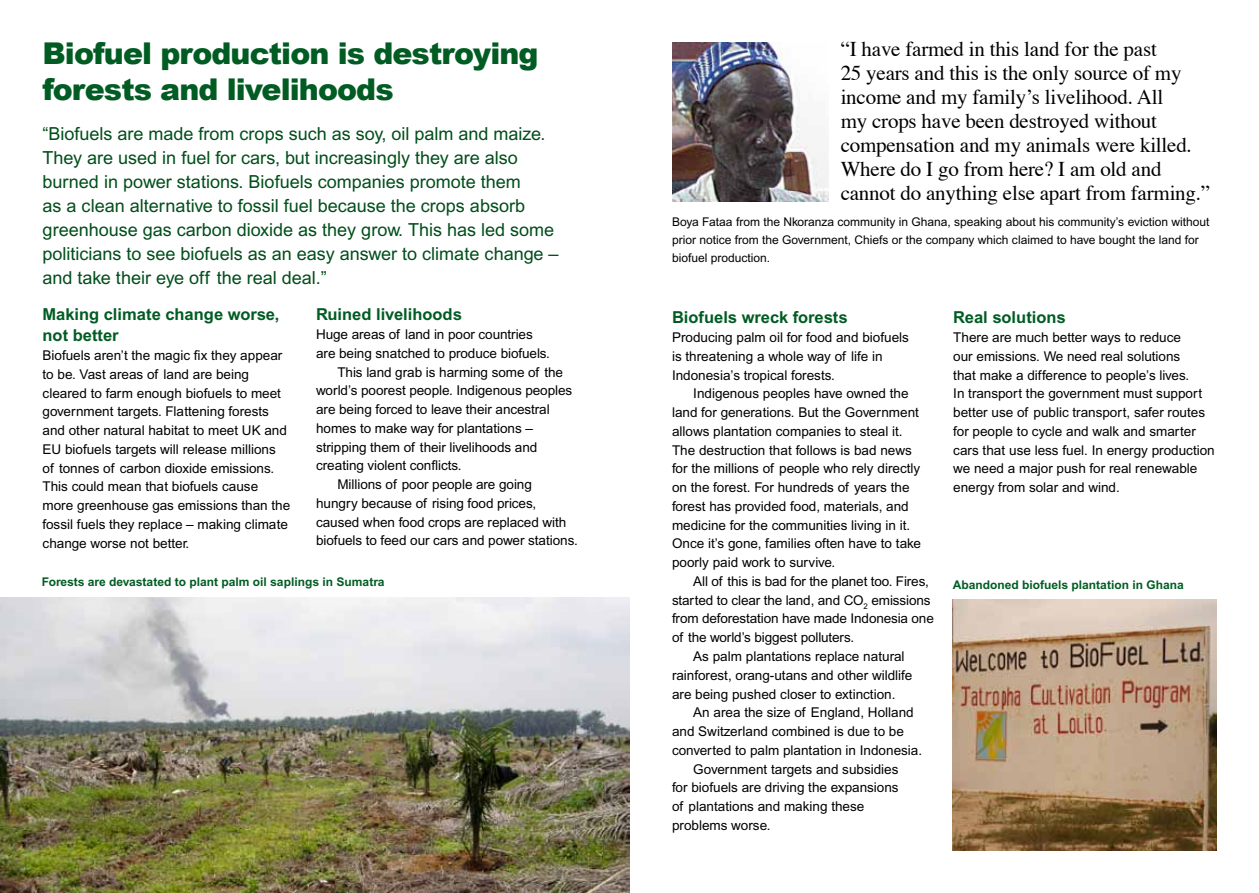
<style>
.page{position:relative;width:1259px;height:893px;background:#fff}
.page>*{position:absolute;margin:0;border:0;box-sizing:border-box;transform-origin:0 0}
.t1{font:900 30px/36px "Arial";letter-spacing:-.03em;color:#005c23}
.t2{font:21px/24px "Times";letter-spacing:-.01em;color:#000}
.t3{font:18px/24px "Arial";color:#004e1a}
.t4{font:700 16.5px/21px "Arial";color:#005c23}
.t5{font:13.5px/18.8px "Arial";color:#000}
.t6{font:12px/18px "Arial";color:#000}
.t7{font:700 12px "Arial";color:#005c23}
</style>
<div class="page">
<img style="left:672px;top:43px;width:157px;height:158px">
<img style="left:952px;top:600px;width:264px;height:250px">
<img style="left:0;top:597px;width:629px;height:296px">
<h1 class="t1" style="left:43px;top:36px;width:497px">Biofuel production is destroying forests and livelihoods</h1>
<p class="t3" style="left:43px;top:122px;width:517px">“Biofuels are made from crops such as soy, oil palm and maize.<br>They are used in fuel for cars, but increasingly they are also burned in power stations. Biofuels companies promote them<br>as a clean alternative to fossil fuel because the crops absorb greenhouse gas carbon dioxide as they grow. This has led some politicians to see biofuels as an easy answer to climate change – and take their eye off the real deal.”</p>
<p class="t4" style="left:43px;top:304px;width:238px">Making climate change worse, not better</p>
<p class="t5" style="left:43px;top:346px;width:249px">Biofuels aren’t the magic fix they appear to be. Vast areas of land are being cleared to farm enough biofuels to meet government targets. Flattening forests and other natural habitat to meet UK and EU biofuels targets will release millions of tonnes of carbon dioxide emissions.<br>This could mean that biofuels cause more greenhouse gas emissions than the fossil fuels they replace – making climate change worse not better.</p>
<p class="t4" style="left:316px;top:304px;width:147px">Ruined livelihoods</p>
<p class="t5" style="left:316px;top:325px;width:218px">Huge areas of land in poor countries</p>
<p class="t5" style="left:316px;top:344px;width:235px">are being snatched to produce biofuels.</p>
<p class="t5" style="left:337px;top:362px;width:227px">This land grab is harming some of the</p>
<p class="t5" style="left:316px;top:381px;width:258px">world’s poorest people. Indigenous peoples</p>
<p class="t5" style="left:316px;top:400px;width:235px">are being forced to leave their ancestral</p>
<p class="t5" style="left:316px;top:419px;width:218px">homes to make way for plantations –</p>
<p class="t5" style="left:316px;top:437px;width:223px">stripping them of their livelihoods and</p>
<p class="t5" style="left:316px;top:456px;width:147px">creating violent conflicts.</p>
<p class="t5" style="left:337px;top:475px;width:196px">Millions of poor people are going</p>
<p class="t5" style="left:316px;top:494px;width:222px">hungry because of rising food prices,</p>
<p class="t5" style="left:316px;top:512px;width:252px">caused when food crops are replaced with</p>
<p class="t5" style="left:316px;top:531px;width:263px">biofuels to feed our cars and power stations.</p>
<p class="t7" style="left:42px;top:574px;width:344px">Forests are devastated to plant palm oil saplings in Sumatra</p>
<p class="t2" style="left:840px;top:35px;width:371px">“I have farmed in this land for the past<br>25 years and this is the only source of my income and my family’s livelihood. All<br>my crops have been destroyed without compensation and my animals were killed.<br>Where do I go from here? I am old and cannot do anything else apart from farming.”</p>
<p class="t6" style="left:672px;top:213px;width:539px">Boya Fataa from the Nkoranza community in Ghana, speaking about his community’s eviction without prior notice from the Government, Chiefs or the company which claimed to have bought the land for biofuel production.</p>
<p class="t4" style="left:672px;top:307px;width:177px">Biofuels wreck forests</p>
<p class="t5" style="left:672px;top:328px;width:238px">Producing palm oil for food and biofuels is threatening a whole way of life in<br>Indonesia’s tropical forests.</p>
<p class="t5" style="left:672px;top:384px;width:250px;text-indent:21px">Indigenous peoples have owned the land for generations. But the Government allows plantation companies to steal it.<br>The destruction that follows is bad news for the millions of people who rely directly on the forest. For hundreds of years the forest has provided food, materials, and medicine for the communities living in it.<br>Once it’s gone, families often have to take poorly paid work to survive.</p>
<p class="t5" style="left:693px;top:572px;width:237px">All of this is bad for the planet too. Fires,</p>
<p class="t5" style="left:672px;top:591px;width:260px">started to clear the land, and CO<sub>2</sub> emissions</p>
<p class="t5" style="left:672px;top:609px;width:263px">from deforestation have made Indonesia one</p>
<p class="t5" style="left:672px;top:628px;width:184px">of the world’s biggest polluters.</p>
<p class="t5" style="left:693px;top:647px;width:213px">As palm plantations replace natural</p>
<p class="t5" style="left:672px;top:666px;width:242px">rainforest, orang-utans and other wildlife</p>
<p class="t5" style="left:672px;top:684px;width:225px">are being pushed closer to extinction.</p>
<p class="t5" style="left:693px;top:703px;width:222px">An area the size of England, Holland</p>
<p class="t5" style="left:672px;top:722px;width:233px">and Switzerland combined is due to be</p>
<p class="t5" style="left:672px;top:741px;width:252px">converted to palm plantation in Indonesia.</p>
<p class="t5" style="left:693px;top:759px;width:207px">Government targets and subsidies</p>
<p class="t5" style="left:672px;top:778px;width:228px">for biofuels are driving the expansions</p>
<p class="t5" style="left:672px;top:797px;width:194px">of plantations and making these</p>
<p class="t5" style="left:672px;top:816px;width:100px">problems worse.</p>
<p class="t4" style="left:953px;top:307px;width:114px">Real solutions</p>
<p class="t5" style="left:953px;top:328px;width:263px">There are much better ways to reduce<br>our emissions. We need real solutions<br>that make a difference to people’s lives.<br>In transport the government must support better use of public transport, safer routes for people to cycle and walk and smarter cars that use less fuel. In energy production we need a major push for real renewable energy from solar and wind.</p>
<p class="t7" style="left:952px;top:578px;width:232px">Abandoned biofuels plantation in Ghana</p>
</div>
